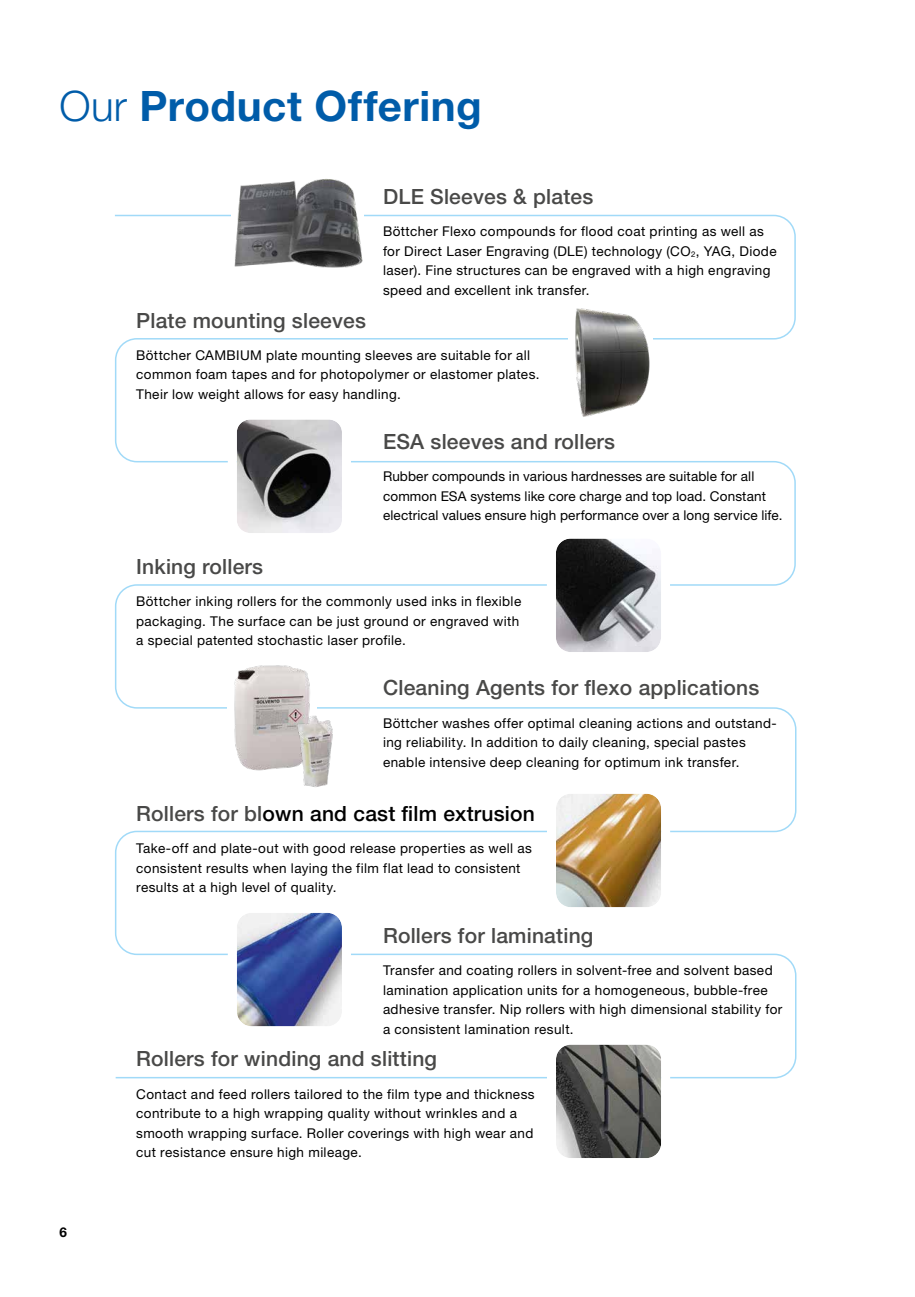
<style>
.page{position:relative;width:915px;height:1297px;background:#fff}
.page>*{position:absolute;margin:0;border:0;box-sizing:border-box;transform-origin:0 0}
.t1{font:700 42px "Helvetica Neue LT Pro";letter-spacing:.01em;color:#005ca9}
.t2{font:500 21px "Helvetica Neue LT Pro";letter-spacing:.01em;color:#494948}
.t3{font:500 21px "Helvetica Neue LT Pro";letter-spacing:.01em;color:#000}
.t4{font:13.5px/19.5px "Helvetica Neue LT Pro";letter-spacing:.03em;color:#000}
.t5{font:13.5px/19.5px "Helvetica Neue LT Pro";letter-spacing:.01em;color:#000}
.t6{font:700 13.5px "Helvetica Neue LT Pro";color:#000}
.s1{font-weight:300}
.s2{color:#494948}
</style>
<div class="page">
<svg style="left:115px;top:214px;width:682px;height:865px"></svg>
<img style="left:238px;top:420px;width:103px;height:112px">
<div style="left:228px;top:410px;width:123px;height:132px;border:9px solid #fff;border-radius:18px"></div>
<img style="left:557px;top:795px;width:103px;height:111px">
<div style="left:547px;top:785px;width:123px;height:131px;border:9px solid #fff;border-radius:19px"></div>
<img style="left:557px;top:1045px;width:103px;height:112px">
<div style="left:547px;top:1035px;width:123px;height:132px;border:9px solid #fff;border-radius:19px"></div>
<img style="left:238px;top:914px;width:103px;height:111px">
<div style="left:228px;top:904px;width:123px;height:131px;border:9px solid #fff;border-radius:19px"></div>
<img style="left:221px;top:179px;width:149px;height:97px">
<div style="left:568px;top:334px;width:8px;height:13px;background:#fff"></div>
<div style="left:644px;top:334px;width:8px;height:13px;background:#fff"></div>
<img style="left:569px;top:303px;width:82px;height:116px">
<img style="left:226px;top:657px;width:93px;height:118px">
<img style="left:294px;top:709px;width:45px;height:80px">
<img style="left:556px;top:539px;width:103px;height:112px">
<div style="left:546px;top:529px;width:123px;height:132px;border:9px solid #fff;border-radius:19px"></div>
<h1 class="t1" style="left:60px;top:80px;width:423px"><span class="s1">Our</span> Product Offering</h1>
<h2 class="t2" style="left:383px;top:184px;width:212px">DLE Sleeves &amp; plates</h2>
<p class="t4" style="left:383px;top:222px;width:395px">Böttcher Flexo compounds for flood coat printing as well as for Direct Laser Engraving (DLE) technology (CO<sub>2</sub>, YAG, Diode laser). Fine structures can be engraved with a high engraving speed and excellent ink transfer.</p>
<h2 class="t2" style="left:136px;top:307px;width:231px">Plate mounting sleeves</h2>
<p class="t4" style="left:136px;top:345px;width:405px">Böttcher CAMBIUM plate mounting sleeves are suitable for all common foam tapes and for photopolymer or elastomer plates.<br>Their low weight allows for easy handling.</p>
<h2 class="t2" style="left:383px;top:429px;width:233px">ESA sleeves and rollers</h2>
<p class="t5" style="left:383px;top:466px;width:401px">Rubber compounds in various hardnesses are suitable for all common ESA systems like core charge and top load. Constant electrical values ensure high performance over a long service life.</p>
<h2 class="t2" style="left:136px;top:554px;width:128px">Inking rollers</h2>
<p class="t4" style="left:136px;top:592px;width:386px">Böttcher inking rollers for the commonly used inks in flexible packaging. The surface can be just ground or engraved with a special patented stochastic laser profile.</p>
<h2 class="t2" style="left:383px;top:675px;width:378px">Cleaning Agents for flexo applications</h2>
<p class="t4" style="left:383px;top:713px;width:395px">Böttcher washes offer optimal cleaning actions and outstand&shy;ing reliability. In addition to daily cleaning, special pastes enable intensive deep cleaning for optimum ink transfer.</p>
<h2 class="t3" style="left:136px;top:801px;width:400px"><span class="s2">Rollers for bl</span>own and cast film extrusion</h2>
<p class="t4" style="left:136px;top:838px;width:397px">Take-off and plate-out with good release properties as well as consistent results when laying the film flat lead to consistent results at a high level of quality.</p>
<h2 class="t2" style="left:383px;top:923px;width:212px">Rollers for laminating</h2>
<p class="t4" style="left:383px;top:960px;width:401px">Transfer and coating rollers in solvent-free and solvent based lamination application units for a homogeneous, bubble-free adhesive transfer. Nip rollers with high dimensional stability for a consistent lamination result.</p>
<p class="t6" style="left:60px;top:1224px;width:9px">6</p>
<h2 class="t2" style="left:136px;top:1046px;width:302px">Rollers for winding and slitting</h2>
<p class="t4" style="left:136px;top:1084px;width:400px">Contact and feed rollers tailored to the film type and thickness contribute to a high wrapping quality without wrinkles and a smooth wrapping surface. Roller coverings with high wear and cut resistance ensure high mileage.</p>
</div>
